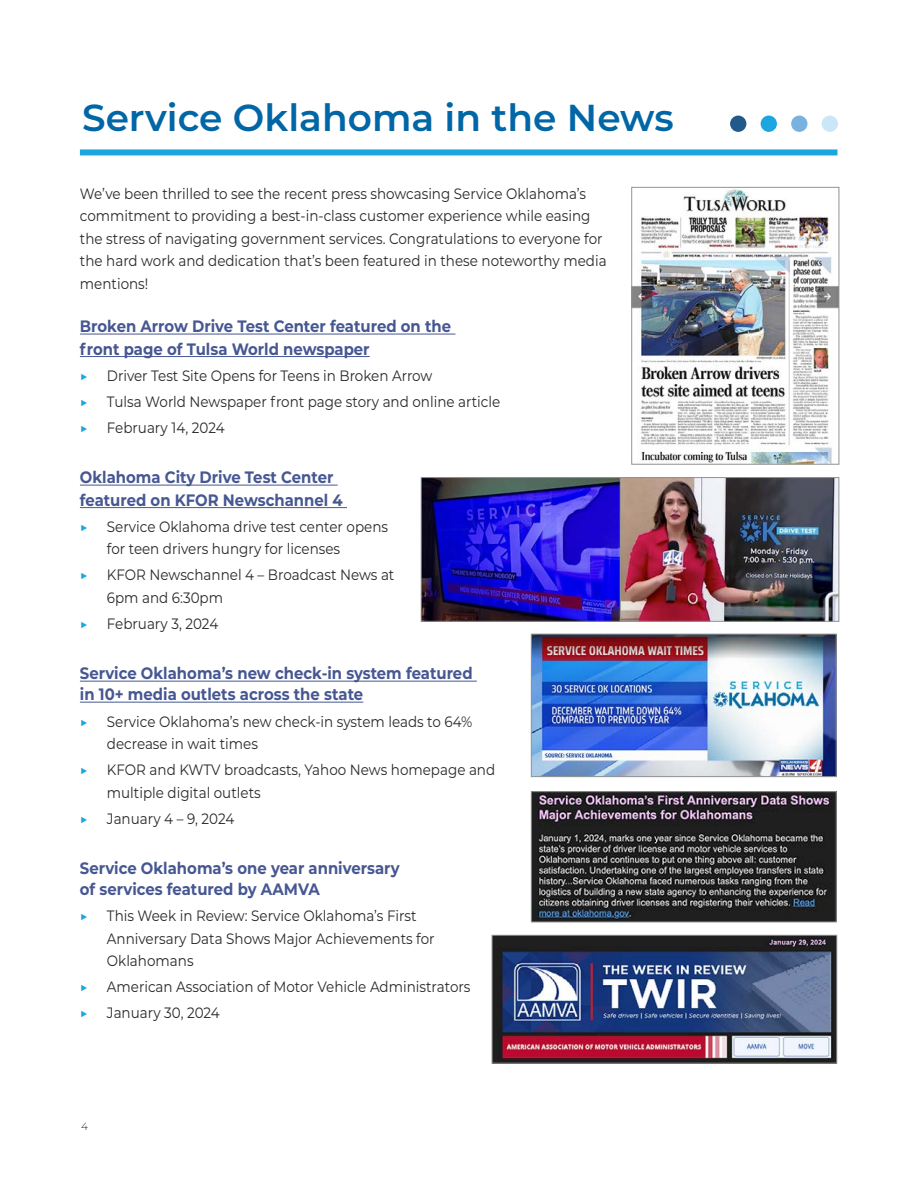
<style>
.page{position:relative;width:918px;height:1188px;background:#fff}
.page>*{position:absolute;margin:0;border:0;box-sizing:border-box;transform-origin:0 0}
._25pt_Size_Align_Center{font:600 37.5px "Montserrat";color:#0066a6}
._10pt_Size_Align_Left{font:700 16.5px/22.5px "Montserrat";color:#465792;scale:.9 1}
._10pt_Size_Align_Left-2{font:15px/22.5px "Montserrat";color:#292929;scale:.9 1}
.t1{font:15px "Montserrat";color:#1ca6df;scale:.9 1}
.t2{font:300 10.5px "Montserrat";color:#292929}
</style>
<div class="page">
<div style="left:822px;top:116px;width:16px;height:16px;background:#cae7f8;border-radius:50%"></div>
<div style="left:761px;top:116px;width:16px;height:16px;background:#1ca6df;border-radius:50%"></div>
<div style="left:791px;top:116px;width:16px;height:16px;background:#78b2e0;border-radius:50%"></div>
<div style="left:730px;top:116px;width:16px;height:16px;background:#21598b;border-radius:50%"></div>
<hr style="left:80px;top:334px;width:375px;height:1px;background:#465792">
<hr style="left:80px;top:356px;width:290px;height:1px;background:#465792">
<hr style="left:80px;top:485px;width:258px;height:1px;background:#465792">
<hr style="left:80px;top:507px;width:267px;height:1px;background:#465792">
<hr style="left:80px;top:681px;width:397px;height:1px;background:#465792">
<hr style="left:80px;top:702px;width:283px;height:1px;background:#465792">
<img style="left:633px;top:189px;width:204px;height:274px">
<div style="left:631px;top:187px;width:208px;height:278px;border:1px solid #939393"></div>
<div style="left:80px;top:149px;width:757px;height:6px;background:#1ca6df"></div>
<img style="left:423px;top:479px;width:414px;height:141px">
<div style="left:421px;top:477px;width:200px;height:145px;border:1px solid #939393"></div>
<div style="left:620px;top:477px;width:219px;height:145px;border:1px solid #939393"></div>
<img style="left:533px;top:636px;width:302px;height:139px">
<div style="left:531px;top:634px;width:306px;height:143px;border:1px solid #939393"></div>
<img style="left:533px;top:793px;width:302px;height:127px">
<div style="left:531px;top:791px;width:306px;height:131px;border:1px solid #939393"></div>
<img style="left:494px;top:937px;width:341px;height:125px">
<div style="left:492px;top:935px;width:345px;height:129px;border:1px solid #939393"></div>
<p class="_25pt_Size_Align_Center" style="left:82px;top:92px;width:593px">Service Oklahoma in the News</p>
<p class="_10pt_Size_Align_Left-2" style="left:80px;top:182px;width:587px">We’ve been thrilled to see the recent press showcasing Service Oklahoma’s commitment to providing a best-in-class customer experience while easing the stress of navigating government services. Congratulations to everyone for the hard work and dedication that’s been featured in these noteworthy media mentions!</p>
<p class="_10pt_Size_Align_Left" style="left:80px;top:314px;width:414px">Broken Arrow Drive Test Center featured on the front page of Tulsa World newspaper</p>
<p class="t1" style="left:80px;top:365px;width:11px">▶</p>
<p class="_10pt_Size_Align_Left-2" style="left:107px;top:364px;width:363px">Driver Test Site Opens for Teens in Broken Arrow</p>
<p class="t1" style="left:80px;top:391px;width:11px">▶</p>
<p class="_10pt_Size_Align_Left-2" style="left:107px;top:390px;width:438px">Tulsa World Newspaper front page story and online article</p>
<p class="t1" style="left:80px;top:417px;width:11px">▶</p>
<p class="_10pt_Size_Align_Left-2" style="left:107px;top:416px;width:132px">February 14, 2024</p>
<p class="_10pt_Size_Align_Left" style="left:80px;top:466px;width:294px">Oklahoma City Drive Test Center featured on KFOR Newschannel 4</p>
<p class="t1" style="left:80px;top:516px;width:11px">▶</p>
<p class="_10pt_Size_Align_Left-2" style="left:107px;top:515px;width:314px">Service Oklahoma drive test center opens for teen drivers hungry for licenses</p>
<p class="t1" style="left:80px;top:565px;width:11px">▶</p>
<p class="_10pt_Size_Align_Left-2" style="left:107px;top:563px;width:321px">KFOR Newschannel 4 – Broadcast News at<br>6pm and 6:30pm</p>
<p class="t1" style="left:80px;top:613px;width:11px">▶</p>
<p class="_10pt_Size_Align_Left-2" style="left:107px;top:612px;width:125px">February 3, 2024</p>
<p class="_10pt_Size_Align_Left" style="left:80px;top:662px;width:438px;line-height:21px">Service Oklahoma’s new check-in system featured in 10+ media outlets across the state</p>
<p class="t1" style="left:80px;top:711px;width:11px">▶</p>
<p class="_10pt_Size_Align_Left-2" style="left:107px;top:709px;width:408px">Service Oklahoma’s new check-in system leads to 64% decrease in wait times</p>
<p class="t1" style="left:80px;top:759px;width:11px">▶</p>
<p class="_10pt_Size_Align_Left-2" style="left:107px;top:758px;width:433px">KFOR and KWTV broadcasts, Yahoo News homepage and multiple digital outlets</p>
<p class="t1" style="left:80px;top:808px;width:11px">▶</p>
<p class="_10pt_Size_Align_Left-2" style="left:107px;top:806px;width:143px">January 4 – 9, 2024</p>
<p class="_10pt_Size_Align_Left" style="left:80px;top:857px;width:357px;line-height:21px">Service Oklahoma’s one year anniversary of services featured by AAMVA</p>
<p class="t1" style="left:80px;top:905px;width:11px">▶</p>
<p class="_10pt_Size_Align_Left-2" style="left:107px;top:904px;width:366px">This Week in Review: Service Oklahoma’s First<br>Anniversary Data Shows Major Achievements for<br>Oklahomans</p>
<p class="t1" style="left:80px;top:976px;width:11px">▶</p>
<p class="_10pt_Size_Align_Left-2" style="left:107px;top:975px;width:405px">American Association of Motor Vehicle Administrators</p>
<p class="t1" style="left:80px;top:1002px;width:11px">▶</p>
<p class="_10pt_Size_Align_Left-2" style="left:107px;top:1001px;width:127px">January 30, 2024</p>
<p class="t2" style="left:81px;top:1119px;width:8px">4</p>
</div>
